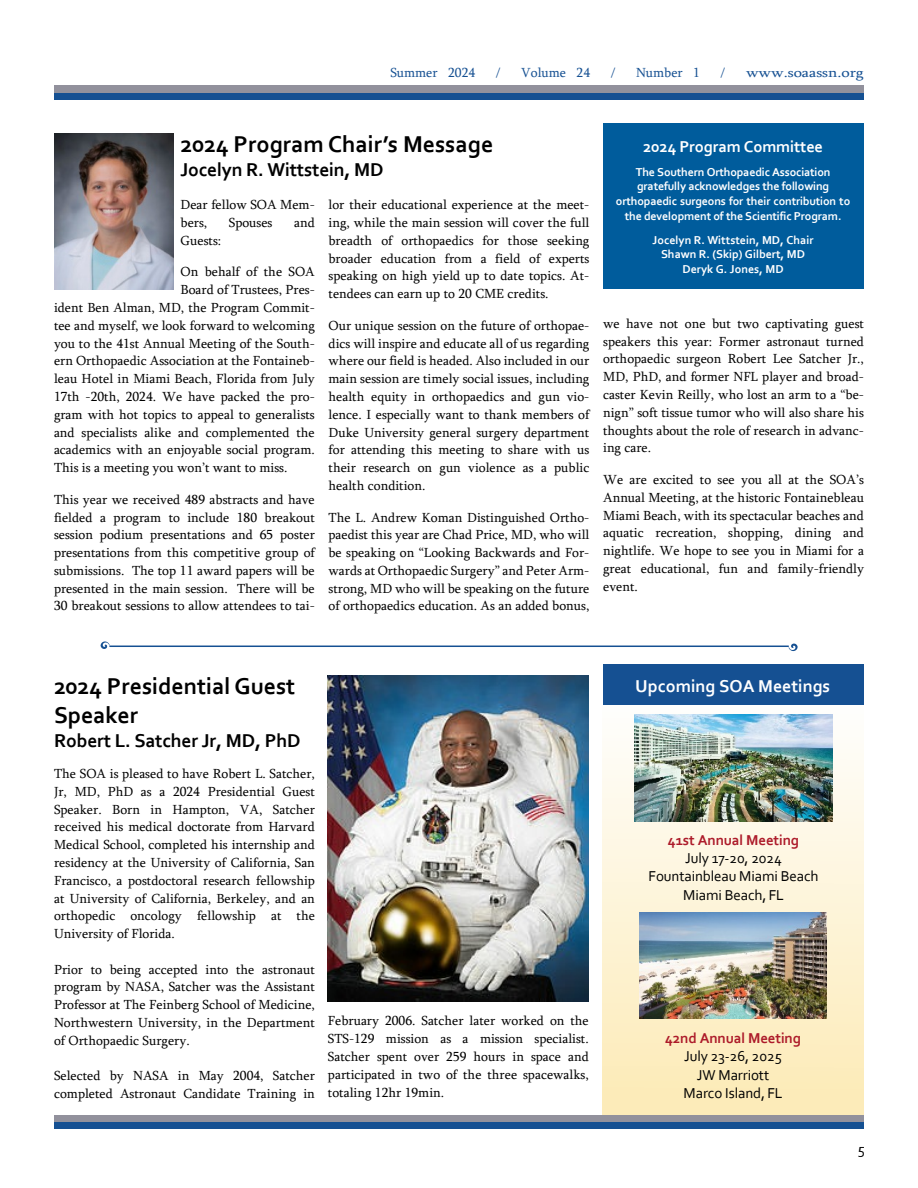
<style>
.page{position:relative;width:918px;height:1188px;background:#fff}
.page>*{position:absolute;margin:0;border:0;box-sizing:border-box;transform-origin:0 0}
.t1{font:700 24px/29.2px "Corbel";color:#000}
.t2{font:700 19.5px "Corbel";letter-spacing:-.01em;color:#000}
.t3{font:700 18px "Corbel";color:#fff}
.t4{font:700 16.5px "Corbel";letter-spacing:-.01em;color:#fff}
.t5{font:15px/18.3px "Corbel";letter-spacing:-.01em;color:#000;text-align:center}
.t6{font:700 15px "Corbel";letter-spacing:-.01em;color:#ad1b2a}
.t7{font:13.5px/17.9px "Sylfaen";color:#000;text-align:justify}
.t8{font:13.5px "Sylfaen";color:#155092}
.t9{font:13.5px "Sylfaen";color:#155092;scale:1.21 1}
.t10{font:700 12px/14.7px "Corbel";letter-spacing:-.015em;color:#fff;text-align:center}
</style>
<div class="page">
<div style="left:54px;top:85px;width:810px;height:11px;background:#92919c"></div>
<div style="left:54px;top:93px;width:810px;height:7px;background:#155092"></div>
<div style="left:54px;top:1115px;width:810px;height:11px;background:#92919c"></div>
<div style="left:54px;top:1123px;width:810px;height:6px;background:#155092"></div>
<div style="left:604px;top:123px;width:260px;height:166px;background:#005c9c"></div>
<img style="left:54px;top:134px;width:120px;height:155px">
<img style="left:603px;top:714px;width:261px;height:401px">
<div style="left:603px;top:664px;width:261px;height:41px;background:#155092"></div>
<hr style="left:109px;top:646px;width:680px;height:1px;background:#155092">
<svg style="left:101px;top:641px;width:8px;height:8px"></svg>
<svg style="left:789px;top:644px;width:9px;height:7px"></svg>
<img style="left:634px;top:714px;width:198px;height:107px">
<img style="left:328px;top:676px;width:261px;height:326px">
<img style="left:639px;top:913px;width:188px;height:105px">
<p class="t8" style="left:390px;top:67px;width:86px">Summer 2024</p>
<p class="t8" style="left:496px;top:67px;width:6px">/</p>
<p class="t8" style="left:521px;top:67px;width:70px">Volume 24</p>
<p class="t8" style="left:611px;top:67px;width:6px">/</p>
<p class="t8" style="left:636px;top:67px;width:65px">Number 1</p>
<p class="t8" style="left:721px;top:67px;width:6px">/</p>
<p class="t9" style="left:746px;top:67px;width:99px">www.soaassn.org</p>
<h1 class="t1" style="left:181px;top:132px;width:314px">2024 Program Chair’s Message</h1>
<h2 class="t2" style="left:181px;top:161px;width:204px">Jocelyn R. Wittstein, MD</h2>
<p class="t7" style="left:329px;top:197px;width:262px">lor their educational experience at the meet&shy;ing, while the main session will cover the full breadth of orthopaedics for those seeking broader education from a field of experts speaking on high yield up to date topics. At&shy;tendees can earn up to 20 CME credits.</p>
<p class="t7" style="left:329px;top:318px;width:262px">Our unique session on the future of orthopae&shy;dics will inspire and educate all of us regarding where our field is headed. Also included in our main session are timely social issues, including health equity in orthopaedics and gun vio&shy;lence. I especially want to thank members of Duke University general surgery department for attending this meeting to share with us their research on gun violence as a public health condition.</p>
<p class="t7" style="left:329px;top:510px;width:262px">The L. Andrew Koman Distinguished Ortho&shy;paedist this year are Chad Price, MD, who will be speaking on “Looking Backwards and For&shy;wards at Orthopaedic Surgery” and Peter Arm&shy;strong, MD who will be speaking on the future of orthopaedics education. As an added bonus,</p>
<p class="t7" style="left:181px;top:197px;width:136px">Dear fellow SOA Mem&shy;bers,</p>
<p class="t7" style="left:229px;top:215px;width:45px">Spouses</p>
<p class="t7" style="left:294px;top:215px;width:22px">and</p>
<p class="t7" style="left:181px;top:233px;width:42px">Guests:</p>
<p class="t7" style="left:181px;top:264px;width:136px">On behalf of the SOA</p>
<p class="t7" style="left:181px;top:282px;width:136px">Board of Trustees, Pres-</p>
<p class="t7" style="left:54px;top:300px;width:262px">ident Ben Alman, MD, the Program Commit-</p>
<p class="t7" style="left:54px;top:318px;width:262px">tee and myself, we look forward to welcoming</p>
<p class="t7" style="left:54px;top:336px;width:262px">you to the 41st Annual Meeting of the South-</p>
<p class="t7" style="left:54px;top:353px;width:262px">ern Orthopaedic Association at the Fontaineb-</p>
<p class="t7" style="left:54px;top:371px;width:262px">leau Hotel in Miami Beach, Florida from July</p>
<p class="t7" style="left:54px;top:389px;width:262px">17th -20th, 2024. We have packed the pro-</p>
<p class="t7" style="left:54px;top:407px;width:262px">gram with hot topics to appeal to generalists</p>
<p class="t7" style="left:54px;top:425px;width:262px">and specialists alike and complemented the</p>
<p class="t7" style="left:54px;top:442px;width:262px">academics with an enjoyable social program.</p>
<p class="t7" style="left:54px;top:460px;width:235px">This is a meeting you won’t want to miss.</p>
<p class="t7" style="left:54px;top:492px;width:262px">This year we received 489 abstracts and have fielded a program to include 180 breakout session podium presentations and 65 poster presentations from this competitive group of submissions. The top 11 award papers will be presented in the main session. There will be 30 breakout sessions to allow attendees to tai-</p>
<p class="t4" style="left:643px;top:140px;width:181px">2024 Program Committee</p>
<p class="t10" style="left:616px;top:166px;width:236px">The Southern Orthopaedic Association gratefully acknowledges the following orthopaedic surgeons for their contribution to the development of the Scientific Program.</p>
<p class="t10" style="left:653px;top:233px;width:162px">Jocelyn R. Wittstein, MD, Chair<br>Shawn R. (Skip) Gilbert, MD<br>Deryk G. Jones, MD</p>
<p class="t7" style="left:603px;top:316px;width:262px">we have not one but two captivating guest speakers this year: Former astronaut turned orthopaedic surgeon Robert Lee Satcher Jr., MD, PhD, and former NFL player and broad&shy;caster Kevin Reilly, who lost an arm to a “be&shy;nign” soft tissue tumor who will also share his thoughts about the role of research in advanc&shy;ing care.</p>
<p class="t7" style="left:603px;top:472px;width:262px">We are excited to see you all at the SOA’s Annual Meeting, at the historic Fontainebleau Miami Beach, with its spectacular beaches and aquatic recreation, shopping, dining and nightlife. We hope to see you in Miami for a great educational, fun and family-friendly event.</p>
<h1 class="t1" style="left:54px;top:673px;width:243px">2024 Presidential Guest<br>Speaker</h1>
<h2 class="t2" style="left:54px;top:732px;width:248px">Robert L. Satcher Jr, MD, PhD</h2>
<p class="t7" style="left:54px;top:766px;width:262px">The SOA is pleased to have Robert L. Satcher, Jr, MD, PhD as a 2024 Presidential Guest Speaker. Born in Hampton, VA, Satcher received his medical doctorate from Harvard Medical School, completed his internship and residency at the University of California, San Francisco, a postdoctoral research fellowship at University of California, Berkeley, and an orthopedic oncology fellowship at the University of Florida.</p>
<p class="t7" style="left:54px;top:962px;width:262px">Prior to being accepted into the astronaut program by NASA, Satcher was the Assistant Professor at The Feinberg School of Medicine, Northwestern University, in the Department of Orthopaedic Surgery.</p>
<p class="t7" style="left:54px;top:1068px;width:262px">Selected by NASA in May 2004, Satcher completed Astronaut Candidate Training in</p>
<p class="t7" style="left:328px;top:1013px;width:262px">February 2006. Satcher later worked on the STS-129 mission as a mission specialist.<br>Satcher spent over 259 hours in space and participated in two of the three spacewalks, totaling 12hr 19min.</p>
<h3 class="t3" style="left:635px;top:679px;width:196px">Upcoming SOA Meetings</h3>
<p class="t6" style="left:668px;top:833px;width:133px">41st Annual Meeting</p>
<p class="t5" style="left:649px;top:850px;width:171px">July 17-20, 2024<br>Fountainbleau Miami Beach<br>Miami Beach, FL</p>
<p class="t6" style="left:665px;top:1032px;width:138px">42nd Annual Meeting</p>
<p class="t5" style="left:684px;top:1049px;width:100px">July 23-26, 2025<br>JW Marriott<br>Marco Island, FL</p>
<p class="t5" style="left:858px;top:1141px;width:9px">5</p>
</div>
